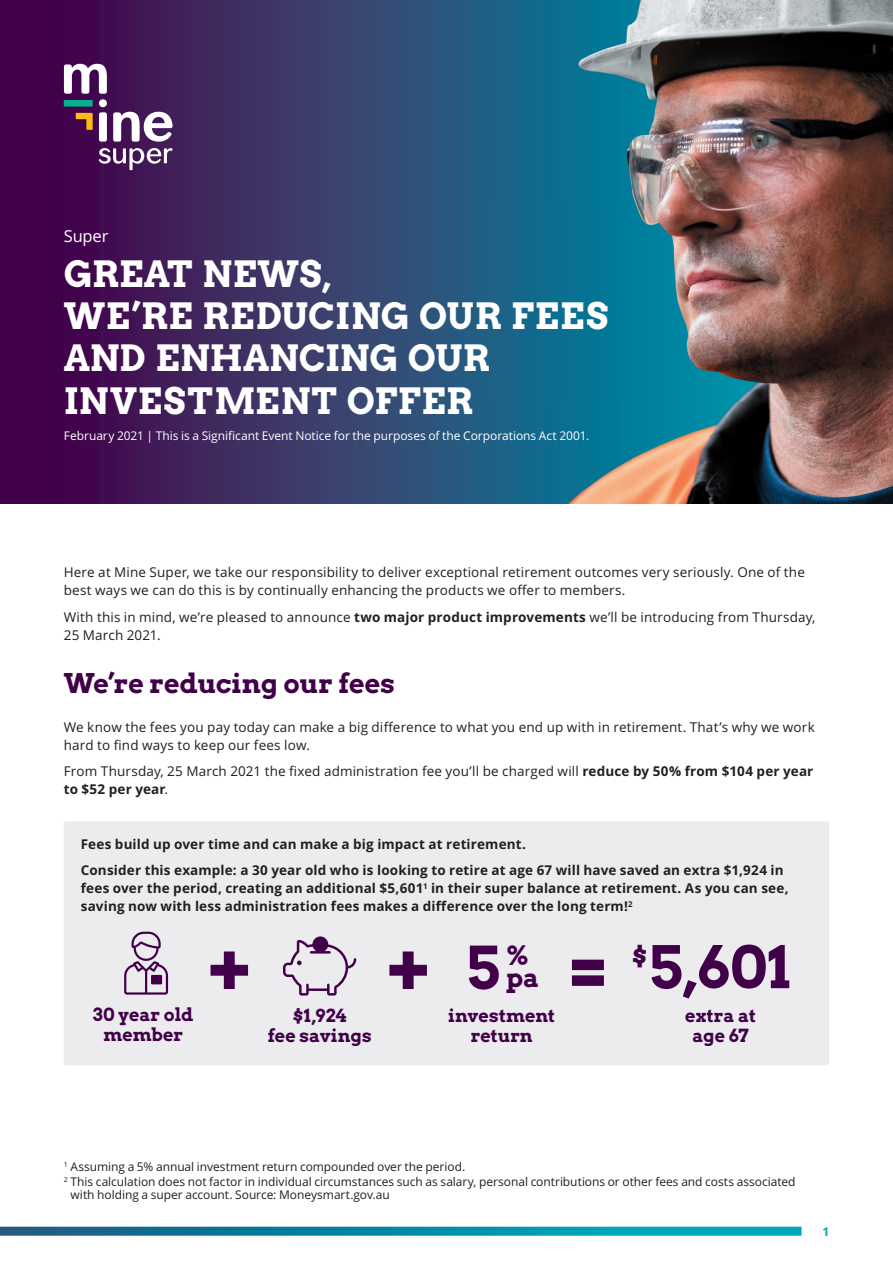
<style>
.page{position:relative;width:893px;height:1263px;background:#fff}
.page>*{position:absolute;margin:0;border:0;box-sizing:border-box;transform-origin:0 0}
.t1{font:700 75px "Arvo";color:#410049}
.t2{font:700 58.2px "Arvo";color:#410049}
.t3{font:700 36px/42px "Arvo";letter-spacing:.01em;color:#fff}
.t4{font:700 27px "Arvo";letter-spacing:-.005em;color:#410049}
.t5{font:700 26.25px/22px "Arvo";color:#410049}
.t6{font:700 18px/19.5px "Arvo";color:#410049;text-align:center}
.t7{font:16.5px "Open Sans";letter-spacing:-.01em;color:#fff}
.t8{font:13.5px/18px "Open Sans";letter-spacing:.01em;color:#231f20}
.t9{font:700 13.5px/26.5px "Open Sans";letter-spacing:.01em;color:#231f20}
.t10{font:12px/14.9px "Open Sans";letter-spacing:-.005em;color:#231f20}
.t11{font:12px "Open Sans";letter-spacing:-.005em;color:#fff}
.t12{font:700 12px "Open Sans";color:#00a6b9}
.s1{font-weight:700}
</style>
<div class="page">
<div style="left:0;top:0;width:476px;height:503px;background:linear-gradient(to right,#470043,#306081)"></div>
<img style="left:476px;top:503px;width:417px;height:1px">
<img style="left:476px;top:0;width:417px;height:503px">
<div style="left:64px;top:821px;width:765px;height:244px;background:#ececee;border-radius:2px"></div>
<svg style="left:124px;top:932px;width:44px;height:63px"></svg>
<div style="left:151px;top:975px;width:11px;height:9px;background:#410049"></div>
<svg style="left:283px;top:936px;width:73px;height:59px"></svg>
<svg style="left:76px;top:113px;width:17px;height:17px"></svg>
<svg style="left:64px;top:64px;width:43px;height:30px"></svg>
<div style="left:99px;top:99px;width:8px;height:8px;background:#fff;border-radius:50%"></div>
<div style="left:99px;top:112px;width:8px;height:30px;background:#fff;border-radius:3px"></div>
<svg style="left:113px;top:112px;width:60px;height:30px"></svg>
<svg style="left:64px;top:100px;width:29px;height:7px"></svg>
<svg style="left:99px;top:148px;width:73px;height:22px"></svg>
<svg style="left:0;top:1227px;width:801px;height:9px"></svg>
<p class="t7" style="left:64px;top:225px;width:46px">Super</p>
<h3 class="t3" style="left:64px;top:253px;width:546px">GREAT NEWS,<br>WE’RE REDUCING OUR FEES<br>AND ENHANCING OUR<br>INVESTMENT OFFER</h3>
<p class="t11" style="left:64px;top:428px;width:527px">February 2021 | This is a Significant Event Notice for the purposes of the Corporations Act 2001.</p>
<p class="t8" style="left:64px;top:563px;width:743px">Here at Mine Super, we take our responsibility to deliver exceptional retirement outcomes very seriously. One of the best ways we can do this is by continually enhancing the products we offer to members.</p>
<p class="t8" style="left:64px;top:608px;width:753px">With this in mind, we’re pleased to announce <span class="s1">two major product improvements</span> we’ll be introducing from Thursday,<br>25 March 2021.</p>
<h3 class="t4" style="left:64px;top:666px;width:333px">We’re reducing our fees</h3>
<p class="t8" style="left:64px;top:718px;width:752px">We know the fees you pay today can make a big difference to what you end up with in retirement. That’s why we work hard to find ways to keep our fees low.</p>
<p class="t8" style="left:64px;top:762px;width:751px">From Thursday, 25 March 2021 the fixed administration fee you’ll be charged will <span class="s1">reduce by 50% from $104 per year to $52 per year</span>.</p>
<p class="t9" style="left:81px;top:830px;width:704px">Fees build up over time and can make a big impact at retirement.<br>Consider this example: a 30 year old who is looking to retire at age 67 will have saved an extra $1,924 in</p>
<p class="t9" style="left:81px;top:879px;width:709px;line-height:18px">fees over the period, creating an additional $5,601<sup>1</sup> in their super balance at retirement. As you can see, saving now with less administration fees makes a difference over the long term!<sup>2</sup></p>
<h3 class="t6" style="left:93px;top:1004px;width:102px">30 year old member</h3>
<h2 class="t2" style="left:466px;top:931px;width:36px">5</h2>
<h3 class="t5" style="left:505px;top:944px;width:36px">% pa</h3>
<h1 class="t1" style="left:207px;top:917px;width:46px">+</h1>
<h1 class="t1" style="left:386px;top:917px;width:46px">+</h1>
<h1 class="t1" style="left:570px;top:922px;width:38px">=</h1>
<h3 class="t6" style="left:268px;top:1006px;width:105px">$1,924<br>fee savings</h3>
<h3 class="t6" style="left:448px;top:1006px;width:108px">investment return</h3>
<h2 class="t2" style="left:648px;top:930px;width:144px">5,601</h2>
<h3 class="t5" style="left:632px;top:944px;width:17px">$</h3>
<h3 class="t6" style="left:685px;top:1006px;width:72px">extra at age 67</h3>
<p class="t10" style="left:64px;top:1159px;width:733px"><sup>1</sup> Assuming a 5% annual investment return compounded over the period.<br><sup>2</sup> This calculation does not factor in individual circumstances such as salary, personal contributions or other fees and costs associated</p>
<p class="t10" style="left:71px;top:1187px;width:321px">with holding a super account. Source: Moneysmart.gov.au</p>
<p class="t12" style="left:822px;top:1223px;width:8px">1</p>
</div>
